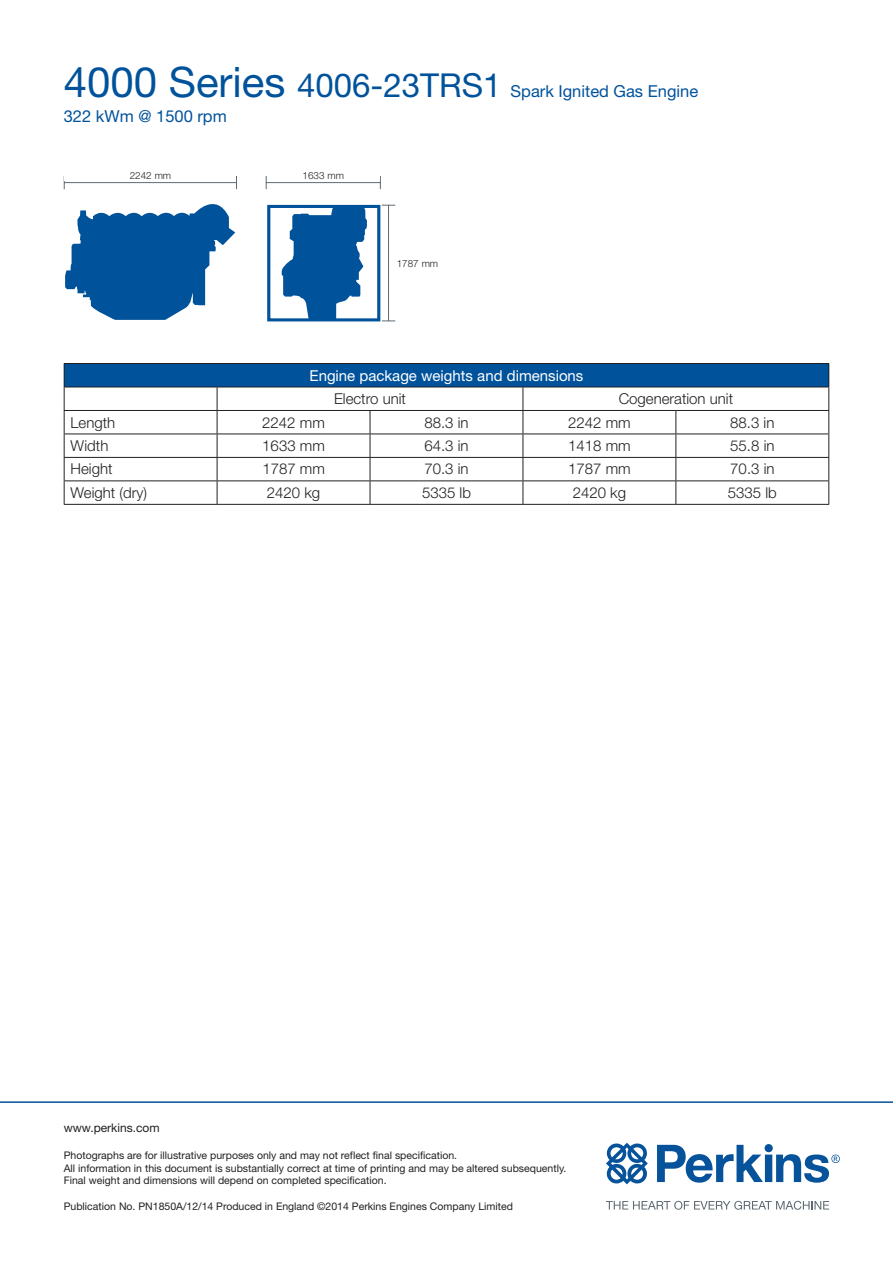
<style>
.page{position:relative;width:893px;height:1263px;background:#fff}
.page>*{position:absolute;margin:0;border:0;box-sizing:border-box;transform-origin:0 0}
.t1{font:16.5px/24.8px "Helvetica Neue";color:#00529b}
.Table_-_Text_Centred{font:300 15px "Helvetica Neue";color:#231f20}
.Table_-_Headings_Cen{font:15px "Helvetica Neue";color:#fff}
.Table_-_Text_Left__1{font:300 15px "Helvetica Neue";color:#231f20}
.t2{font:12px "Helvetica Neue";color:#231f20}
.t3{font:10.5px/12.6px "Helvetica Neue";color:#231f20}
.t4{font:300 9.9px "Helvetica Neue";color:#231f20}
.s1{font-size:42px}
.s2{font-size:33px}
</style>
<div class="page">
<svg style="left:606px;top:1201px;width:223px;height:9px"></svg>
<svg style="left:606px;top:1143px;width:42px;height:41px"></svg>
<svg style="left:657px;top:1144px;width:183px;height:39px"></svg>
<hr style="left:266px;top:182px;width:114px;height:1px;background:#5e6a71">
<svg style="left:380px;top:176px;width:1px;height:13px"></svg>
<svg style="left:266px;top:176px;width:1px;height:13px"></svg>
<svg style="left:64px;top:176px;width:173px;height:144px"></svg>
<svg style="left:267px;top:204px;width:128px;height:118px"></svg>
<div style="left:65px;top:170px;width:171px;height:11px;background:#fff"></div>
<div style="left:391px;top:258px;width:52px;height:10px;background:#fff"></div>
<hr style="left:0;top:1101px;width:893px;height:2px;background:#00529b">
<div style="left:64px;top:363px;width:765px;height:24px;background:#00529b"></div>
<svg style="left:65px;top:388px;width:763px;height:116px"></svg>
<hr style="left:64px;top:434px;width:153px;height:1px;background:#231f20">
<hr style="left:217px;top:434px;width:153px;height:1px;background:#231f20">
<hr style="left:370px;top:434px;width:153px;height:1px;background:#231f20">
<hr style="left:523px;top:434px;width:153px;height:1px;background:#231f20">
<hr style="left:676px;top:434px;width:153px;height:1px;background:#231f20">
<hr style="left:64px;top:457px;width:153px;height:1px;background:#231f20">
<hr style="left:217px;top:457px;width:153px;height:1px;background:#231f20">
<hr style="left:370px;top:457px;width:153px;height:1px;background:#231f20">
<hr style="left:523px;top:457px;width:153px;height:1px;background:#231f20">
<hr style="left:676px;top:457px;width:153px;height:1px;background:#231f20">
<hr style="left:64px;top:480px;width:153px;height:1px;background:#231f20">
<hr style="left:217px;top:480px;width:153px;height:1px;background:#231f20">
<hr style="left:370px;top:480px;width:153px;height:1px;background:#231f20">
<hr style="left:523px;top:480px;width:153px;height:1px;background:#231f20">
<hr style="left:676px;top:480px;width:153px;height:1px;background:#231f20">
<svg style="left:370px;top:411px;width:1px;height:93px"></svg>
<svg style="left:675px;top:411px;width:1px;height:93px"></svg>
<hr style="left:64px;top:363px;width:153px;height:1px;background:#231f20">
<hr style="left:217px;top:363px;width:153px;height:1px;background:#231f20">
<hr style="left:370px;top:363px;width:153px;height:1px;background:#231f20">
<hr style="left:523px;top:363px;width:153px;height:1px;background:#231f20">
<hr style="left:676px;top:363px;width:153px;height:1px;background:#231f20">
<hr style="left:64px;top:504px;width:153px;height:1px;background:#231f20">
<svg style="left:217px;top:388px;width:1px;height:116px"></svg>
<svg style="left:523px;top:388px;width:1px;height:116px"></svg>
<hr style="left:217px;top:504px;width:153px;height:1px;background:#231f20">
<hr style="left:370px;top:504px;width:153px;height:1px;background:#231f20">
<hr style="left:523px;top:504px;width:153px;height:1px;background:#231f20">
<hr style="left:676px;top:504px;width:153px;height:1px;background:#231f20">
<hr style="left:64px;top:387px;width:153px;height:1px;background:#231f20">
<svg style="left:64px;top:364px;width:1px;height:140px"></svg>
<hr style="left:217px;top:387px;width:153px;height:1px;background:#231f20">
<hr style="left:370px;top:387px;width:153px;height:1px;background:#231f20">
<hr style="left:523px;top:387px;width:153px;height:1px;background:#231f20">
<hr style="left:676px;top:387px;width:153px;height:1px;background:#231f20">
<svg style="left:828px;top:364px;width:1px;height:140px"></svg>
<hr style="left:64px;top:410px;width:153px;height:1px;background:#231f20">
<hr style="left:217px;top:410px;width:153px;height:1px;background:#231f20">
<hr style="left:370px;top:410px;width:153px;height:1px;background:#231f20">
<hr style="left:523px;top:410px;width:153px;height:1px;background:#231f20">
<hr style="left:676px;top:410px;width:153px;height:1px;background:#231f20">
<h1 class="t1" style="left:64px;top:78px;width:636px"><span class="s1">4000 Series</span> <span class="s2">4006-23TRS1</span> Spark Ignited Gas Engine<br>322 kWm @ 1500 rpm</h1>
<p class="t4" style="left:130px;top:170px;width:43px">2242 mm</p>
<p class="t4" style="left:303px;top:170px;width:43px">1633 mm</p>
<p class="t4" style="left:397px;top:257px;width:43px">1787 mm</p>
<p class="Table_-_Headings_Cen" style="left:309px;top:366px;width:275px">Engine package weights and dimensions</p>
<p class="Table_-_Text_Centred" style="left:334px;top:390px;width:73px">Electro unit</p>
<p class="Table_-_Text_Centred" style="left:619px;top:390px;width:116px">Cogeneration unit</p>
<p class="Table_-_Text_Left__1" style="left:71px;top:413px;width:46px">Length</p>
<p class="Table_-_Text_Centred" style="left:262px;top:413px;width:64px">2242 mm</p>
<p class="Table_-_Text_Centred" style="left:424px;top:413px;width:46px">88.3 in</p>
<p class="Table_-_Text_Centred" style="left:568px;top:413px;width:64px">2242 mm</p>
<p class="Table_-_Text_Centred" style="left:730px;top:413px;width:46px">88.3 in</p>
<p class="Table_-_Text_Left__1" style="left:71px;top:436px;width:39px">Width</p>
<p class="Table_-_Text_Centred" style="left:262px;top:436px;width:64px">1633 mm</p>
<p class="Table_-_Text_Centred" style="left:424px;top:436px;width:46px">64.3 in</p>
<p class="Table_-_Text_Centred" style="left:568px;top:436px;width:64px">1418 mm</p>
<p class="Table_-_Text_Centred" style="left:730px;top:436px;width:46px">55.8 in</p>
<p class="Table_-_Text_Left__1" style="left:71px;top:460px;width:43px">Height</p>
<p class="Table_-_Text_Centred" style="left:262px;top:460px;width:64px">1787 mm</p>
<p class="Table_-_Text_Centred" style="left:424px;top:460px;width:46px">70.3 in</p>
<p class="Table_-_Text_Centred" style="left:568px;top:460px;width:64px">1787 mm</p>
<p class="Table_-_Text_Centred" style="left:730px;top:460px;width:46px">70.3 in</p>
<p class="Table_-_Text_Left__1" style="left:71px;top:483px;width:78px">Weight (dry)</p>
<p class="Table_-_Text_Centred" style="left:267px;top:483px;width:55px">2420 kg</p>
<p class="Table_-_Text_Centred" style="left:422px;top:483px;width:50px">5335 lb</p>
<p class="Table_-_Text_Centred" style="left:573px;top:483px;width:55px">2420 kg</p>
<p class="Table_-_Text_Centred" style="left:728px;top:483px;width:50px">5335 lb</p>
<p class="t2" style="left:64px;top:1121px;width:97px">www.perkins.com</p>
<p class="t3" style="left:64px;top:1149px;width:504px">Photographs are for illustrative purposes only and may not reflect final specification.<br>All information in this document is substantially correct at time of printing and may be altered subsequently.<br>Final weight and dimensions will depend on completed specification.</p>
<p class="t3" style="left:64px;top:1199px;width:451px">Publication No. PN1850A/12/14 Produced in England ©2014 Perkins Engines Company Limited</p>
</div>
